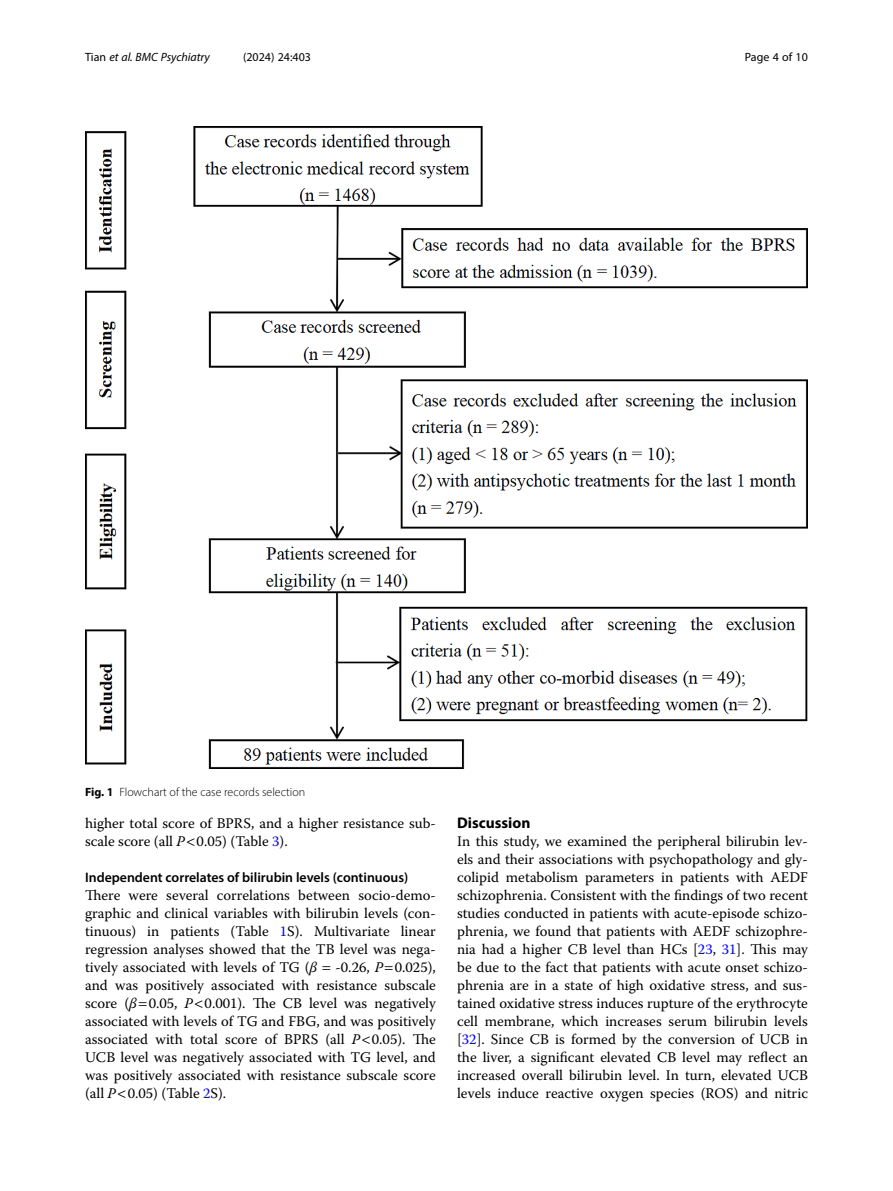
<style>
.page{position:relative;width:893px;height:1191px;background:#fff}
.page>*{position:absolute;margin:0;border:0;box-sizing:border-box;transform-origin:0 0}
.Head_1{font:700 15.45px "Myriad Pro";color:#000}
.Body_Text{font:14.7px/18px "Warnock Pro";color:#000;text-align:justify}
.Head_2{font:600 13.8px "Myriad Pro";color:#000}
.Figure_Caption{font:300 12px "Myriad Pro";color:#000}
.t1{font:italic 12px "Myriad Pro";color:#000}
.t2{font:12px "Myriad Pro";color:#000}
.s1{font-style:normal}
.s2{font-weight:700}
.s3{font-style:italic}
.s4{color:#00f}
</style>
<div class="page">
<img style="left:85px;top:126px;width:723px;height:642px">
<p class="t1" style="left:85px;top:50px;width:126px"><span class="s1">Tian</span> et al. BMC Psychiatry</p>
<p class="t2" style="left:243px;top:50px;width:70px">(2024) 24:403</p>
<p class="t2" style="left:745px;top:50px;width:65px">Page 4 of 10</p>
<p class="Figure_Caption" style="left:85px;top:784px;width:222px"><span class="s2">Fig. 1</span> Flowchart of the case records selection</p>
<p class="Body_Text" style="left:85px;top:814px;width:352px">higher total score of BPRS, and a higher resistance sub&shy;scale score (all <span class="s3">P</span> 0.05) (Table <span class="s4">3</span>).</p>
<p class="Head_2" style="left:85px;top:869px;width:325px">Independent correlates of bilirubin levels (continuous)</p>
<p class="Body_Text" style="left:85px;top:886px;width:352px">There were several correlations between socio-demo&shy;graphic and clinical variables with bilirubin levels (con&shy;tinuous) in patients (Table <span class="s4">1</span>S). Multivariate linear regression analyses showed that the TB level was nega&shy;tively associated with levels of TG (<span class="s3">β</span> -0.26, <span class="s3">P</span> 0.025), and was positively associated with resistance subscale score (<span class="s3">β</span> 0.05, <span class="s3">P</span> 0.001). The CB level was negatively associated with levels of TG and FBG, and was positively associated with total score of BPRS (all <span class="s3">P</span> 0.05). The UCB level was negatively associated with TG level, and was positively associated with resistance subscale score (all <span class="s3">P</span> 0.05) (Table <span class="s4">2</span>S).</p>
<p class="Head_1" style="left:457px;top:813px;width:75px">Discussion</p>
<p class="Body_Text" style="left:457px;top:832px;width:352px">In this study, we examined the peripheral bilirubin lev&shy;els and their associations with psychopathology and gly&shy;colipid metabolism parameters in patients with AEDF schizophrenia. Consistent with the findings of two recent studies conducted in patients with acute-episode schizo&shy;phrenia, we found that patients with AEDF schizophre&shy;nia had a higher CB level than HCs [<span class="s4">23</span>, <span class="s4">31</span>]. This may be due to the fact that patients with acute onset schizo&shy;phrenia are in a state of high oxidative stress, and sus&shy;tained oxidative stress induces rupture of the erythrocyte cell membrane, which increases serum bilirubin levels [<span class="s4">32</span>]. Since CB is formed by the conversion of UCB in the liver, a significant elevated CB level may reflect an increased overall bilirubin level. In turn, elevated UCB levels induce reactive oxygen species (ROS) and nitric</p>
</div>
